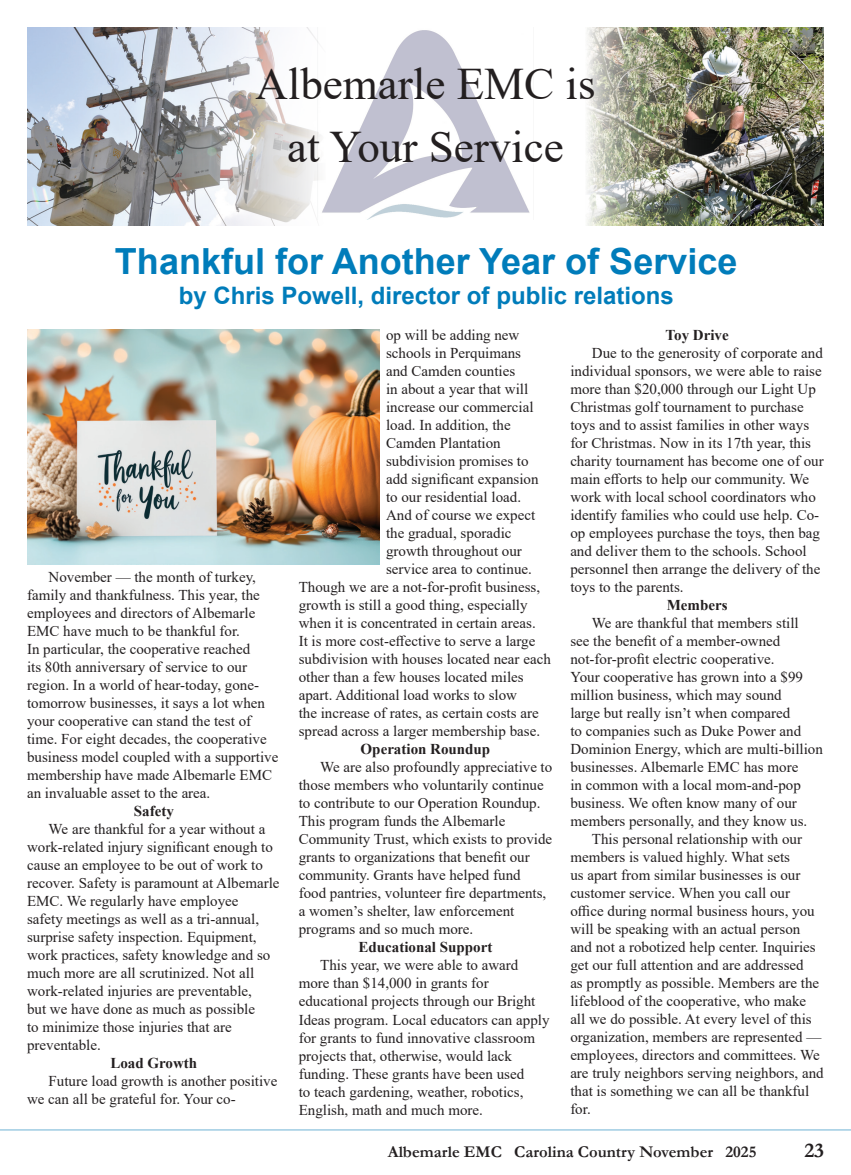
<style>
.page{position:relative;width:851px;height:1175px;background:#fff}
.page>*{position:absolute;margin:0;border:0;box-sizing:border-box;transform-origin:0 0}
.cutlines{font:45px "Times New Roman";color:#231f20}
.Headline{font:700 36px "Arial";color:#007cba}
.Headline-2{font:700 24px "Arial";color:#007cba}
.t1{font:700 21px "Garamond";color:#231f20}
.t2{font:700 16.5px "Garamond";color:#231f20}
.paragraph{font:15px/18px "Times New Roman";color:#231f20}
.paragraph-2{font:700 15px "Times New Roman";color:#231f20}
</style>
<div class="page">
<hr style="left:0;top:1129px;width:850px;height:1px;background:#6fb2d4">
<img style="left:326px;top:30px;width:204px;height:190px">
<img style="left:587px;top:27px;width:237px;height:198px">
<img style="left:27px;top:27px;width:299px;height:198px">
<img style="left:27px;top:330px;width:352px;height:234px">
<p class="cutlines" style="left:255px;top:52px;width:341px">Albemarle EMC is</p>
<p class="cutlines" style="left:287px;top:115px;width:278px">at Your Service</p>
<p class="Headline" style="left:115px;top:236px;width:624px">Thankful for Another Year of Service</p>
<p class="Headline-2" style="left:179px;top:278px;width:496px">by Chris Powell, director of public relations</p>
<p class="paragraph" style="left:27px;top:567px;width:253px;text-indent:22px">November — the month of turkey, family and thankfulness. This year, the employees and directors of Albemarle EMC have much to be thankful for.<br>In particular, the cooperative reached<br>its 80th anniversary of service to our region. In a world of hear-today, gone&shy;tomorrow businesses, it says a lot when your cooperative can stand the test of time. For eight decades, the cooperative business model coupled with a supportive membership have made Albemarle EMC an invaluable asset to the area.</p>
<p class="paragraph-2" style="left:134px;top:800px;width:41px">Safety</p>
<p class="paragraph" style="left:27px;top:819px;width:254px;text-indent:22px">We are thankful for a year without a work-related injury significant enough to cause an employee to be out of work to recover. Safety is paramount at Albemarle EMC. We regularly have employee<br>safety meetings as well as a tri-annual, surprise safety inspection. Equipment, work practices, safety knowledge and so much more are all scrutinized. Not all work-related injuries are preventable,<br>but we have done as much as possible<br>to minimize those injuries that are preventable.</p>
<p class="paragraph-2" style="left:110px;top:1052px;width:88px">Load Growth</p>
<p class="paragraph" style="left:27px;top:1071px;width:252px;text-indent:22px">Future load growth is another positive we can all be grateful for. Your co-</p>
<p class="paragraph" style="left:386px;top:326px;width:135px">op will be adding new</p>
<p class="paragraph" style="left:386px;top:344px;width:136px">schools in Perquimans</p>
<p class="paragraph" style="left:386px;top:362px;width:131px">and Camden counties</p>
<p class="paragraph" style="left:386px;top:380px;width:144px">in about a year that will</p>
<p class="paragraph" style="left:386px;top:398px;width:149px">increase our commercial</p>
<p class="paragraph" style="left:386px;top:416px;width:126px">load. In addition, the</p>
<p class="paragraph" style="left:386px;top:434px;width:116px">Camden Plantation</p>
<p class="paragraph" style="left:386px;top:452px;width:144px">subdivision promises to</p>
<p class="paragraph" style="left:386px;top:470px;width:154px">add significant expansion</p>
<p class="paragraph" style="left:386px;top:488px;width:136px">to our residential load.</p>
<p class="paragraph" style="left:386px;top:506px;width:151px">And of course we expect</p>
<p class="paragraph" style="left:386px;top:524px;width:127px">the gradual, sporadic</p>
<p class="paragraph" style="left:386px;top:542px;width:137px">growth throughout our</p>
<p class="paragraph" style="left:386px;top:560px;width:147px">service area to continue.</p>
<p class="paragraph" style="left:298px;top:578px;width:243px">Though we are a not-for-profit business,</p>
<p class="paragraph" style="left:298px;top:596px;width:230px">growth is still a good thing, especially</p>
<p class="paragraph" style="left:298px;top:614px;width:239px">when it is concentrated in certain areas.</p>
<p class="paragraph" style="left:298px;top:632px;width:238px">It is more cost-effective to serve a large</p>
<p class="paragraph" style="left:298px;top:650px;width:254px">subdivision with houses located near each</p>
<p class="paragraph" style="left:298px;top:668px;width:226px">other than a few houses located miles</p>
<p class="paragraph" style="left:298px;top:686px;width:220px">apart. Additional load works to slow</p>
<p class="paragraph" style="left:298px;top:704px;width:241px">the increase of rates, as certain costs are</p>
<p class="paragraph" style="left:298px;top:722px;width:243px">spread across a larger membership base.</p>
<p class="paragraph-2" style="left:360px;top:738px;width:131px">Operation Roundup</p>
<p class="paragraph" style="left:298px;top:758px;width:255px;text-indent:22px">We are also profoundly appreciative to those members who voluntarily continue to contribute to our Operation Roundup.<br>This program funds the Albemarle Community Trust, which exists to provide grants to organizations that benefit our community. Grants have helped fund<br>food pantries, volunteer fire departments, a women’s shelter, law enforcement programs and so much more.</p>
<p class="paragraph-2" style="left:358px;top:936px;width:135px">Educational Support</p>
<p class="paragraph" style="left:298px;top:956px;width:252px;text-indent:22px">This year, we were able to award more than $14,000 in grants for educational projects through our Bright Ideas program. Local educators can apply for grants to fund innovative classroom projects that, otherwise, would lack funding. These grants have been used<br>to teach gardening, weather, robotics, English, math and much more.</p>
<p class="paragraph-2" style="left:665px;top:324px;width:65px">Toy Drive</p>
<p class="paragraph" style="left:570px;top:343px;width:255px;text-indent:22px">Due to the generosity of corporate and individual sponsors, we were able to raise more than $20,000 through our Light Up Christmas golf tournament to purchase toys and to assist families in other ways for Christmas. Now in its 17th year, this charity tournament has become one of our main efforts to help our community. We work with local school coordinators who identify families who could use help. Co&shy;op employees purchase the toys, then bag and deliver them to the schools. School personnel then arrange the delivery of the toys to the parents.</p>
<p class="paragraph-2" style="left:666px;top:594px;width:62px">Members</p>
<p class="paragraph" style="left:570px;top:613px;width:254px;text-indent:22px">We are thankful that members still<br>see the benefit of a member-owned not-for-profit electric cooperative.<br>Your cooperative has grown into a $99 million business, which may sound<br>large but really isn’t when compared<br>to companies such as Duke Power and Dominion Energy, which are multi-billion businesses. Albemarle EMC has more<br>in common with a local mom-and-pop business. We often know many of our members personally, and they know us.</p>
<p class="paragraph" style="left:570px;top:829px;width:255px;text-indent:22px">This personal relationship with our members is valued highly. What sets<br>us apart from similar businesses is our customer service. When you call our office during normal business hours, you will be speaking with an actual person and not a robotized help center. Inquiries get our full attention and are addressed<br>as promptly as possible. Members are the lifeblood of the cooperative, who make all we do possible. At every level of this organization, members are represented — employees, directors and committees. We are truly neighbors serving neighbors, and that is something we can all be thankful for.</p>
<p class="t2" style="left:388px;top:1141px;width:370px">Albemarle EMC Carolina Country November 2025</p>
<p class="t1" style="left:804px;top:1136px;width:21px">23</p>
</div>
